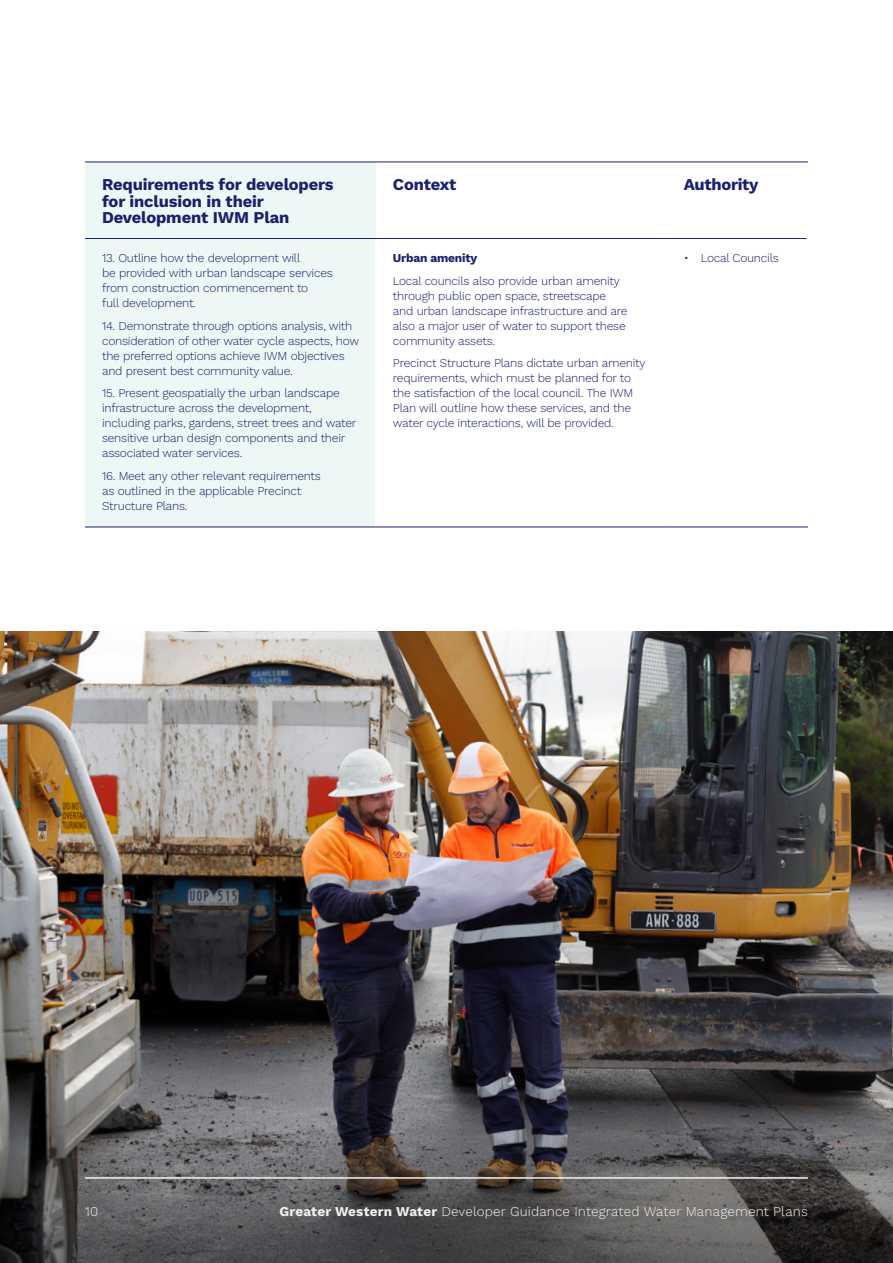
<style>
.page{position:relative;width:893px;height:1263px;background:#fff}
.page>*{position:absolute;margin:0;border:0;box-sizing:border-box;transform-origin:0 0}
.t1{font:700 16.5px/16.5px "Work Sans";letter-spacing:-.01em;color:#1a206c}
.t2{font:300 13.5px "Work Sans";letter-spacing:.01em;color:#f5f0ed}
.t3{font:300 12px/15px "Work Sans";letter-spacing:-.02em;color:#1a206c}
.t4{font:700 12px "Work Sans";letter-spacing:-.02em;color:#1a206c}
.s1{font-weight:700}
</style>
<div class="page">
<div style="left:85px;top:163px;width:291px;height:364px;background:#ecf7f6"></div>
<hr style="left:375px;top:239px;width:2px;height:288px;background:#fff">
<hr style="left:85px;top:162px;width:291px;height:1px;background:#1a206c">
<hr style="left:376px;top:162px;width:291px;height:1px;background:#1a206c">
<hr style="left:667px;top:162px;width:141px;height:1px;background:#1a206c">
<hr style="left:85px;top:238px;width:291px;height:1px;background:#1a206c">
<hr style="left:85px;top:527px;width:291px;height:1px;background:#1a206c">
<hr style="left:376px;top:238px;width:291px;height:1px;background:#1a206c">
<hr style="left:376px;top:527px;width:291px;height:1px;background:#1a206c">
<hr style="left:667px;top:238px;width:139px;height:1px;background:#1a206c">
<hr style="left:667px;top:527px;width:141px;height:1px;background:#1a206c">
<img style="left:0;top:631px;width:893px;height:445px">
<svg style="left:0;top:1076px;width:893px;height:187px;background:#535254"></svg>
<hr style="left:85px;top:1177px;width:723px;height:2px;background:#f5f0ed">
<h1 class="t1" style="left:102px;top:176px;width:233px">Requirements for developers for inclusion in their<br>Development IWM Plan</h1>
<h1 class="t1" style="left:393px;top:176px;width:65px">Context</h1>
<h1 class="t1" style="left:684px;top:176px;width:76px">Authority</h1>
<p class="t3" style="left:102px;top:250px;width:232px">13. Outline how the development will<br>be provided with urban landscape services from construction commencement to<br>full development.</p>
<p class="t3" style="left:102px;top:318px;width:259px">14. Demonstrate through options analysis, with consideration of other water cycle aspects, how the preferred options achieve IWM objectives and present best community value.</p>
<p class="t3" style="left:102px;top:385px;width:256px">15. Present geospatially the urban landscape infrastructure across the development, including parks, gardens, street trees and water sensitive urban design components and their associated water services.</p>
<p class="t3" style="left:102px;top:468px;width:220px">16. Meet any other relevant requirements as outlined in the applicable Precinct<br>Structure Plans.</p>
<p class="t3" style="left:684px;top:250px;width:96px">• Local Councils</p>
<p class="t4" style="left:393px;top:249px;width:86px">Urban amenity</p>
<p class="t3" style="left:393px;top:273px;width:236px">Local councils also provide urban amenity through public open space, streetscape and urban landscape infrastructure and are also a major user of water to support these community assets.</p>
<p class="t3" style="left:393px;top:355px;width:254px">Precinct Structure Plans dictate urban amenity requirements, which must be planned for to the satisfaction of the local council. The IWM Plan will outline how these services, and the water cycle interactions, will be provided.</p>
<p class="t2" style="left:85px;top:1201px;width:15px">10</p>
<p class="t2" style="left:279px;top:1201px;width:530px"><span class="s1">Greater Western Water</span> Developer Guidance Integrated Water Management Plans</p>
</div>
